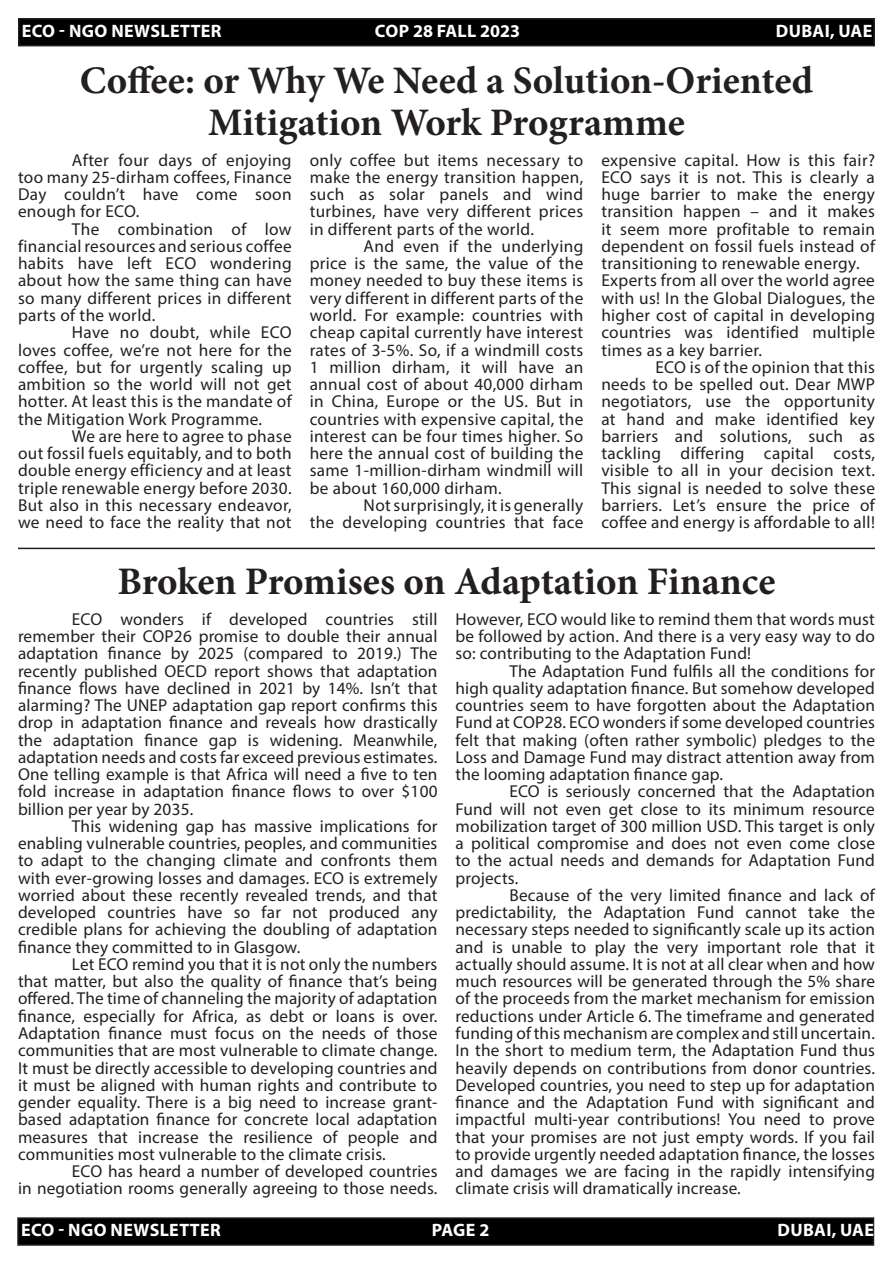
<style>
.page{position:relative;width:893px;height:1263px;background:#fff}
.page>*{position:absolute;margin:0;border:0;box-sizing:border-box;transform-origin:0 0}
.t1{font:700 39px/42px "Minion Pro";letter-spacing:-.005em;color:#231f20;text-align:center}
.t2{font:700 18px "Myriad Pro";letter-spacing:.02em;color:#fff}
.t3{font:700 18px "Myriad Pro";color:#fff}
.t4{font:17.25px/17.2px "Myriad Pro";letter-spacing:.02em;color:#231f20;text-align:justify}
</style>
<div class="page">
<div style="left:19px;top:19px;width:855px;height:27px;background:#000"></div>
<div style="left:18px;top:18px;width:857px;height:28px;border:2px solid #231f20"></div>
<div style="left:18px;top:1218px;width:855px;height:27px;background:#000"></div>
<div style="left:17px;top:1217px;width:857px;height:29px;border:2px solid #231f20"></div>
<hr style="left:18px;top:548px;width:857px;height:1px;background:#231f20">
<p class="t2" style="left:22px;top:19px;width:201px">ECO - NGO NEWSLETTER</p>
<p class="t3" style="left:375px;top:19px;width:147px">COP 28 FALL 2023</p>
<p class="t2" style="left:776px;top:19px;width:98px">DUBAI, UAE</p>
<h1 class="t1" style="left:80px;top:59px;width:735px">Coffee: or Why We Need a Solution-Oriented<br>Mitigation Work Programme</h1>
<p class="t4" style="left:18px;top:151px;width:275px;text-indent:54px">After four days of enjoying too many 25-dirham coffees, Finance Day couldn’t have come soon enough for ECO.</p>
<p class="t4" style="left:18px;top:220px;width:275px;text-indent:54px">The combination of low financial resources and serious coffee habits have left ECO wondering about how the same thing can have so many different prices in different parts of the world.</p>
<p class="t4" style="left:18px;top:324px;width:275px;text-indent:54px">Have no doubt, while ECO loves coffee, we’re not here for the coffee, but for urgently scaling up ambition so the world will not get hotter. At least this is the mandate of the Mitigation Work Programme.</p>
<p class="t4" style="left:18px;top:427px;width:275px;text-indent:54px">We are here to agree to phase out fossil fuels equitably, and to both double energy efficiency and at least triple renewable energy before 2030.<br>But also in this necessary endeavor, we need to face the reality that not</p>
<p class="t4" style="left:310px;top:151px;width:275px">only coffee but items necessary to make the energy transition happen, such as solar panels and wind turbines, have very different prices in different parts of the world.</p>
<p class="t4" style="left:310px;top:237px;width:275px;text-indent:54px">And even if the underlying price is the same, the value of the money needed to buy these items is very different in different parts of the world. For example: countries with cheap capital currently have interest rates of 3-5%. So, if a windmill costs 1 million dirham, it will have an annual cost of about 40,000 dirham in China, Europe or the US. But in countries with expensive capital, the interest can be four times higher. So here the annual cost of building the same 1-million-dirham windmill will be about 160,000 dirham.</p>
<p class="t4" style="left:310px;top:496px;width:275px;text-align:right">Not surprisingly, it is generally<br>the developing countries that face</p>
<p class="t4" style="left:601px;top:151px;width:275px;text-align:left">expensive capital. How is this fair?<br>ECO says it is not. This is clearly a huge barrier to make the energy transition happen – and it makes it seem more profitable to remain dependent on fossil fuels instead of transitioning to renewable energy.<br>Experts from all over the world agree with us! In the Global Dialogues, the higher cost of capital in developing countries was identified multiple times as a key barrier.</p>
<p class="t4" style="left:601px;top:358px;width:275px;text-indent:54px">ECO is of the opinion that this needs to be spelled out. Dear MWP negotiators, use the opportunity at hand and make identified key barriers and solutions, such as tackling differing capital costs, visible to all in your decision text.<br>This signal is needed to solve these barriers. Let’s ensure the price of coffee and energy is affordable to all!</p>
<h1 class="t1" style="left:117px;top:560px;width:659px">Broken Promises on Adaptation Finance</h1>
<p class="t4" style="left:18px;top:610px;width:421px;text-indent:54px">ECO wonders if developed countries still remember their COP26 promise to double their annual adaptation finance by 2025 (compared to 2019.) The recently published OECD report shows that adaptation finance flows have declined in 2021 by 14%. Isn’t that alarming? The UNEP adaptation gap report confirms this drop in adaptation finance and reveals how drastically the adaptation finance gap is widening. Meanwhile, adaptation needs and costs far exceed previous estimates.<br>One telling example is that Africa will need a five to ten fold increase in adaptation finance flows to over $100 billion per year by 2035.</p>
<p class="t4" style="left:18px;top:817px;width:421px;text-indent:54px">This widening gap has massive implications for enabling vulnerable countries, peoples, and communities to adapt to the changing climate and confronts them with ever-growing losses and damages. ECO is extremely worried about these recently revealed trends, and that developed countries have so far not produced any credible plans for achieving the doubling of adaptation finance they committed to in Glasgow.</p>
<p class="t4" style="left:18px;top:955px;width:421px;text-indent:54px">Let ECO remind you that it is not only the numbers that matter, but also the quality of finance that’s being offered. The time of channeling the majority of adaptation finance, especially for Africa, as debt or loans is over.<br>Adaptation finance must focus on the needs of those communities that are most vulnerable to climate change.<br>It must be directly accessible to developing countries and it must be aligned with human rights and contribute to gender equality. There is a big need to increase grant&shy;based adaptation finance for concrete local adaptation measures that increase the resilience of people and communities most vulnerable to the climate crisis.</p>
<p class="t4" style="left:18px;top:1162px;width:421px;text-align:right">ECO has heard a number of developed countries<br>in negotiation rooms generally agreeing to those needs.</p>
<p class="t4" style="left:455px;top:610px;width:421px">However, ECO would like to remind them that words must be followed by action. And there is a very easy way to do so: contributing to the Adaptation Fund!</p>
<p class="t4" style="left:455px;top:662px;width:421px;text-indent:54px">The Adaptation Fund fulfils all the conditions for high quality adaptation finance. But somehow developed countries seem to have forgotten about the Adaptation Fund at COP28. ECO wonders if some developed countries felt that making (often rather symbolic) pledges to the Loss and Damage Fund may distract attention away from the looming adaptation finance gap.</p>
<p class="t4" style="left:455px;top:783px;width:421px;text-indent:54px">ECO is seriously concerned that the Adaptation Fund will not even get close to its minimum resource mobilization target of 300 million USD. This target is only a political compromise and does not even come close to the actual needs and demands for Adaptation Fund projects.</p>
<p class="t4" style="left:455px;top:886px;width:421px;text-indent:54px">Because of the very limited finance and lack of predictability, the Adaptation Fund cannot take the necessary steps needed to significantly scale up its action and is unable to play the very important role that it actually should assume. It is not at all clear when and how much resources will be generated through the 5% share of the proceeds from the market mechanism for emission reductions under Article 6. The timeframe and generated funding of this mechanism are complex and still uncertain.<br>In the short to medium term, the Adaptation Fund thus heavily depends on contributions from donor countries.<br>Developed countries, you need to step up for adaptation finance and the Adaptation Fund with significant and impactful multi-year contributions! You need to prove that your promises are not just empty words. If you fail to provide urgently needed adaptation finance, the losses and damages we are facing in the rapidly intensifying climate crisis will dramatically increase.</p>
<p class="t2" style="left:21px;top:1218px;width:201px">ECO - NGO NEWSLETTER</p>
<p class="t2" style="left:432px;top:1218px;width:59px">PAGE 2</p>
<p class="t2" style="left:777px;top:1218px;width:98px">DUBAI, UAE</p>
</div>
